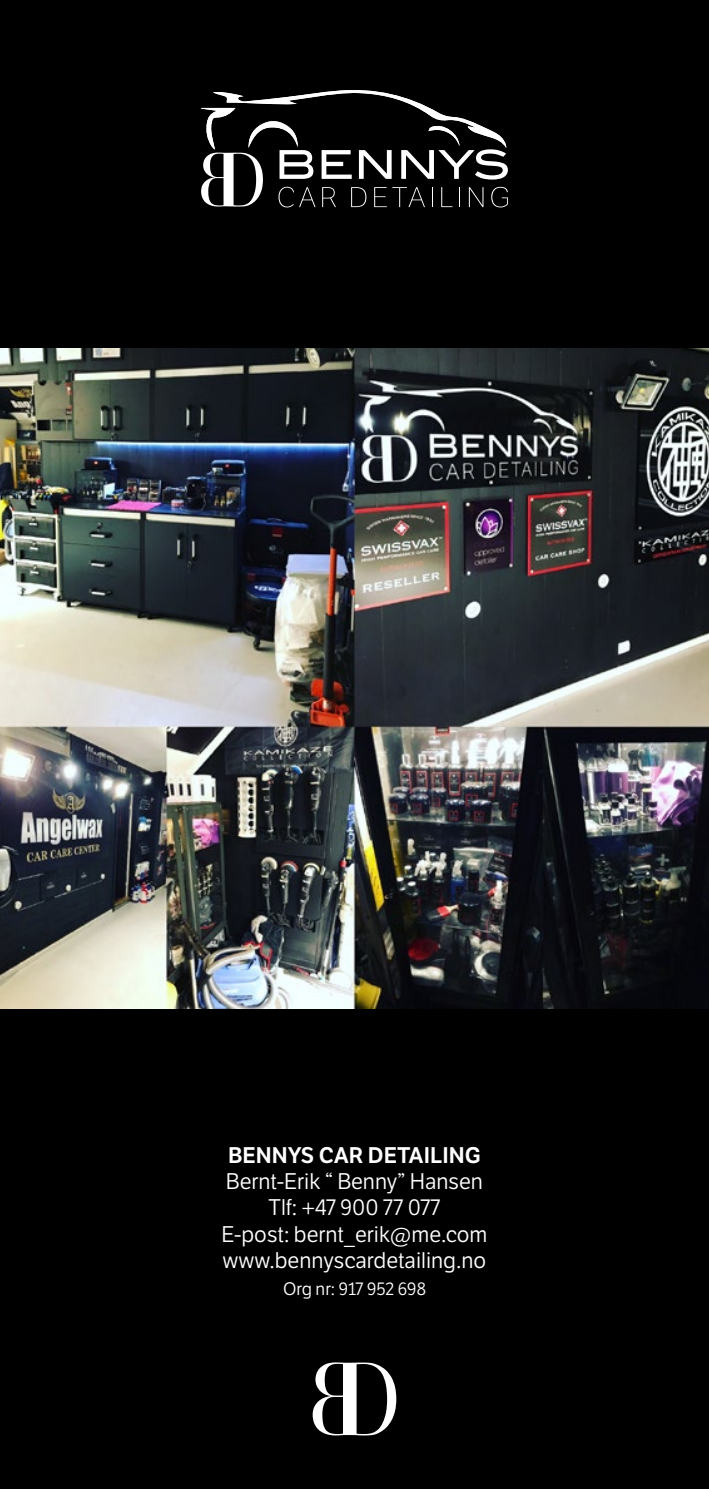
<style>
.page{position:relative;width:709px;height:1489px;background:#fff}
.page>*{position:absolute;margin:0;border:0;box-sizing:border-box;transform-origin:0 0}
.t1{font:22px/26.5px "LFT Etica";color:#fff;text-align:center}
.t2{font:600 22px "LFT Etica";color:#fff}
.t3{font:17.5px "LFT Etica";letter-spacing:-.01em;color:#fff}
</style>
<div class="page">
<div style="left:0;top:0;width:709px;height:1488px;background:#000"></div>
<svg style="left:201px;top:90px;width:307px;height:117px"></svg>
<img style="left:0;top:348px;width:709px;height:659px">
<svg style="left:313px;top:1362px;width:83px;height:73px"></svg>
<p class="t2" style="left:228px;top:1141px;width:254px">BENNYS CAR DETAILING</p>
<p class="t1" style="left:221px;top:1168px;width:267px">Bernt-Erik “ Benny” Hansen<br>Tlf: +47 900 77 077<br>E-post: bernt_erik@me.com www.bennyscardetailing.no</p>
<p class="t3" style="left:283px;top:1278px;width:144px">Org nr: 917 952 698</p>
</div>
